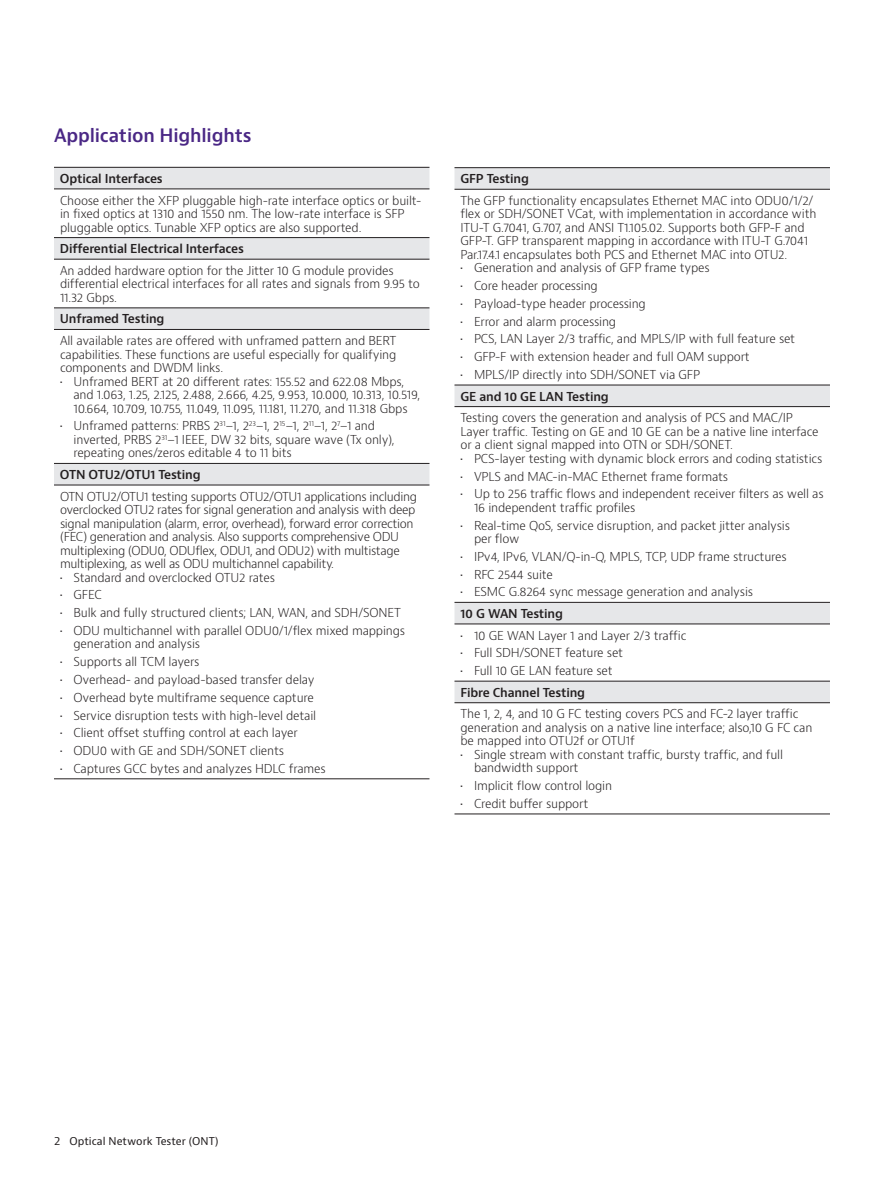
<style>
.page{position:relative;width:893px;height:1191px;background:#fff}
.page>*{position:absolute;margin:0;border:0;box-sizing:border-box;transform-origin:0 0}
.t1{font:600 18px "Bernino Sans";letter-spacing:-.01em;color:#4a2785}
.t2{font:300 12px/13.5px "Bernino Sans";letter-spacing:-.015em;color:#231f20}
.t3{font:600 12px "Bernino Sans";letter-spacing:-.015em;color:#231f20}
.t4{font:10.5px "Bernino Sans";color:#231f20}
</style>
<div class="page">
<svg style="left:54px;top:168px;width:375px;height:317px"></svg>
<hr style="left:54px;top:778px;width:375px;height:1px;background:#231f20">
<hr style="left:54px;top:167px;width:375px;height:1px;background:#231f20">
<hr style="left:54px;top:189px;width:375px;height:1px;background:#231f20">
<hr style="left:54px;top:237px;width:375px;height:1px;background:#231f20">
<hr style="left:54px;top:259px;width:375px;height:1px;background:#231f20">
<hr style="left:54px;top:308px;width:375px;height:1px;background:#231f20">
<hr style="left:54px;top:329px;width:375px;height:1px;background:#231f20">
<hr style="left:54px;top:463px;width:375px;height:1px;background:#231f20">
<hr style="left:54px;top:485px;width:375px;height:1px;background:#231f20">
<svg style="left:454px;top:168px;width:376px;height:534px"></svg>
<hr style="left:454px;top:167px;width:376px;height:1px;background:#231f20">
<hr style="left:454px;top:189px;width:376px;height:1px;background:#231f20">
<hr style="left:454px;top:385px;width:376px;height:1px;background:#231f20">
<hr style="left:454px;top:406px;width:376px;height:1px;background:#231f20">
<hr style="left:454px;top:813px;width:376px;height:1px;background:#231f20">
<hr style="left:454px;top:602px;width:376px;height:1px;background:#231f20">
<hr style="left:454px;top:623px;width:376px;height:1px;background:#231f20">
<hr style="left:454px;top:681px;width:376px;height:1px;background:#231f20">
<hr style="left:454px;top:702px;width:376px;height:1px;background:#231f20">
<h1 class="t1" style="left:54px;top:124px;width:199px">Application Highlights</h1>
<p class="t3" style="left:60px;top:171px;width:104px">Optical Interfaces</p>
<p class="t2" style="left:60px;top:194px;width:363px">Choose either the XFP pluggable high-rate interface optics or built&shy;in fixed optics at 1310 and 1550 nm. The low-rate interface is SFP pluggable optics. Tunable XFP optics are also supported.</p>
<p class="t3" style="left:60px;top:241px;width:185px">Differential Electrical Interfaces</p>
<p class="t2" style="left:60px;top:264px;width:361px">An added hardware option for the Jitter 10 G module provides differential electrical interfaces for all rates and signals from 9.95 to<br>11.32 Gbps.</p>
<p class="t3" style="left:60px;top:311px;width:106px">Unframed Testing</p>
<p class="t2" style="left:60px;top:334px;width:338px;text-align:justify">All available rates are offered with unframed pattern and BERT capabilities. These functions are useful especially for qualifying components and DWDM links.</p>
<p class="t2" style="left:74px;top:375px;width:348px;text-indent:-13px">• Unframed BERT at 20 different rates: 155.52 and 622.08 Mbps, and 1.063, 1.25, 2.125, 2.488, 2.666, 4.25, 9.953, 10.000, 10.313, 10.519,<br>10.664, 10.709, 10.755, 11.049, 11.095, 11.181, 11.270, and 11.318 Gbps</p>
<p class="t2" style="left:74px;top:419px;width:322px;text-indent:-14px">• Unframed patterns: PRBS 2<sup>31</sup>–1, 2<sup>23</sup>–1, 2<sup>15</sup>–1, 2<sup>11</sup>–1, 2<sup>7</sup>–1 and inverted, PRBS 2<sup>31</sup>–1 IEEE, DW 32 bits, square wave (Tx only), repeating ones/zeros editable 4 to 11 bits</p>
<p class="t3" style="left:60px;top:467px;width:142px">OTN OTU2/OTU1 Testing</p>
<p class="t2" style="left:60px;top:490px;width:359px">OTN OTU2/OTU1 testing supports OTU2/OTU1 applications including overclocked OTU2 rates for signal generation and analysis with deep signal manipulation (alarm, error, overhead), forward error correction (FEC) generation and analysis. Also supports comprehensive ODU multiplexing (ODU0, ODUflex, ODU1, and ODU2) with multistage multiplexing, as well as ODU multichannel capability.</p>
<p class="t2" style="left:60px;top:571px;width:217px">• Standard and overclocked OTU2 rates</p>
<p class="t2" style="left:60px;top:588px;width:43px">• GFEC</p>
<p class="t2" style="left:60px;top:606px;width:342px">• Bulk and fully structured clients; LAN, WAN, and SDH/SONET</p>
<p class="t2" style="left:74px;top:624px;width:333px;text-indent:-14px">• ODU multichannel with parallel ODU0/1/flex mixed mappings generation and analysis</p>
<p class="t2" style="left:60px;top:655px;width:141px">• Supports all TCM layers</p>
<p class="t2" style="left:60px;top:673px;width:256px">• Overhead- and payload-based transfer delay</p>
<p class="t2" style="left:60px;top:691px;width:255px">• Overhead byte multiframe sequence capture</p>
<p class="t2" style="left:60px;top:708px;width:258px">• Service disruption tests with high-level detail</p>
<p class="t2" style="left:60px;top:726px;width:239px">• Client offset stuffing control at each layer</p>
<p class="t2" style="left:60px;top:744px;width:226px">• ODU0 with GE and SDH/SONET clients</p>
<p class="t2" style="left:60px;top:762px;width:267px">• Captures GCC bytes and analyzes HDLC frames</p>
<p class="t3" style="left:460px;top:171px;width:70px">GFP Testing</p>
<p class="t2" style="left:460px;top:194px;width:357px">The GFP functionality encapsulates Ethernet MAC into ODU0/1/2/ flex or SDH/SONET VCat, with implementation in accordance with ITU-T G.7041, G.707, and ANSI T1.105.02. Supports both GFP-F and GFP-T. GFP transparent mapping in accordance with ITU-T G.7041<br>Par.17.4.1 encapsulates both PCS and Ethernet MAC into OTU2.</p>
<p class="t2" style="left:460px;top:261px;width:251px">• Generation and analysis of GFP frame types</p>
<p class="t2" style="left:460px;top:279px;width:139px">• Core header processing</p>
<p class="t2" style="left:460px;top:297px;width:187px">• Payload-type header processing</p>
<p class="t2" style="left:460px;top:315px;width:157px">• Error and alarm processing</p>
<p class="t2" style="left:460px;top:332px;width:336px">• PCS, LAN Layer 2/3 traffic, and MPLS/IP with full feature set</p>
<p class="t2" style="left:460px;top:350px;width:291px">• GFP-F with extension header and full OAM support</p>
<p class="t2" style="left:460px;top:368px;width:241px">• MPLS/IP directly into SDH/SONET via GFP</p>
<p class="t3" style="left:460px;top:388px;width:150px">GE and 10 GE LAN Testing</p>
<p class="t2" style="left:460px;top:411px;width:359px">Testing covers the generation and analysis of PCS and MAC/IP<br>Layer traffic. Testing on GE and 10 GE can be a native line interface or a client signal mapped into OTN or SDH/SONET.</p>
<p class="t2" style="left:460px;top:452px;width:363px">• PCS-layer testing with dynamic block errors and coding statistics</p>
<p class="t2" style="left:460px;top:469px;width:269px">• VPLS and MAC-in-MAC Ethernet frame formats</p>
<p class="t2" style="left:474px;top:487px;width:351px;text-indent:-14px">• Up to 256 traffic flows and independent receiver filters as well as<br>16 independent traffic profiles</p>
<p class="t2" style="left:474px;top:518px;width:318px;text-indent:-13px">• Real-time QoS, service disruption, and packet jitter analysis per flow</p>
<p class="t2" style="left:460px;top:550px;width:328px">• IPv4, IPv6, VLAN/Q-in-Q, MPLS, TCP, UDP frame structures</p>
<p class="t2" style="left:460px;top:567px;width:94px">• RFC 2544 suite</p>
<p class="t2" style="left:460px;top:585px;width:294px">• ESMC G.8264 sync message generation and analysis</p>
<p class="t3" style="left:460px;top:606px;width:104px">10 G WAN Testing</p>
<p class="t2" style="left:460px;top:628px;width:227px">• 10 GE WAN Layer 1 and Layer 2/3 traffic</p>
<p class="t2" style="left:460px;top:646px;width:164px">• Full SDH/SONET feature set</p>
<p class="t2" style="left:460px;top:664px;width:154px">• Full 10 GE LAN feature set</p>
<p class="t3" style="left:460px;top:684px;width:126px">Fibre Channel Testing</p>
<p class="t2" style="left:460px;top:707px;width:353px">The 1, 2, 4, and 10 G FC testing covers PCS and FC-2 layer traffic generation and analysis on a native line interface; also,10 G FC can be mapped into OTU2f or OTU1f</p>
<p class="t2" style="left:474px;top:748px;width:311px;text-indent:-13px">• Single stream with constant traffic, bursty traffic, and full bandwidth support</p>
<p class="t2" style="left:460px;top:779px;width:153px">• Implicit flow control login</p>
<p class="t2" style="left:460px;top:797px;width:129px">• Credit buffer support</p>
<p class="t4" style="left:54px;top:1134px;width:166px">2 Optical Network Tester (ONT)</p>
</div>
